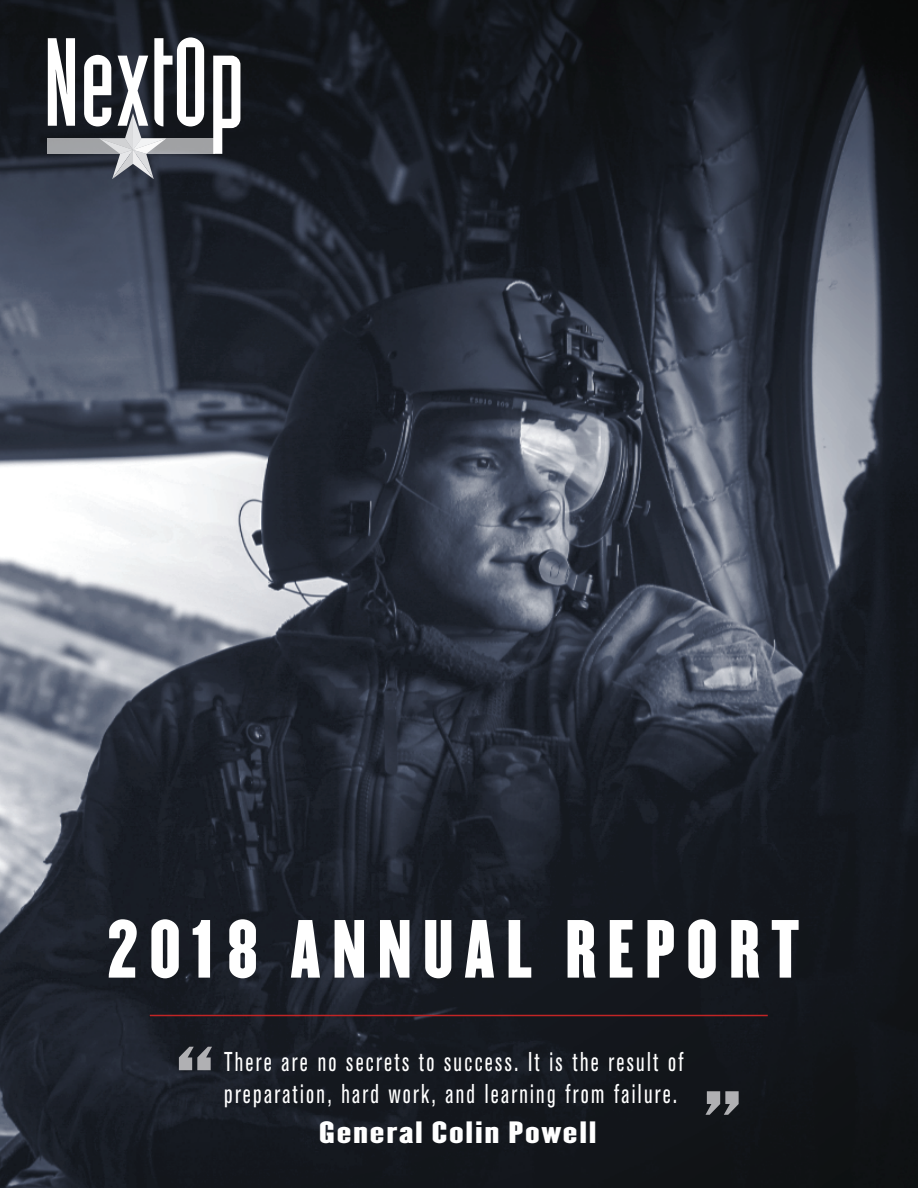
<style>
.page{position:relative;width:918px;height:1188px;background:#fff}
.page>*{position:absolute;margin:0;border:0;box-sizing:border-box;transform-origin:0 0}
.t1{font:120px "Champion HTF Bantamweight";color:#b0b0b3;scale:1.3 1}
.t2{font:72px "Champion HTF Lightweight";letter-spacing:.15em;color:#fff}
.t3{font:27px/32.4px "Akzidenz Grot Con BQ";letter-spacing:.1em;color:#fff;scale:.84 1}
.t4{font:27px "Champion HTF Lightweight";letter-spacing:.05em;color:#fff;scale:1.3 1}
</style>
<div class="page">
<img style="left:0;top:0;width:918px;height:1188px">
<div style="left:47px;top:138px;width:168px;height:16px;background:#a1a3a5"></div>
<svg style="left:48px;top:38px;width:27px;height:88px"></svg>
<svg style="left:213px;top:56px;width:27px;height:98px"></svg>
<svg style="left:84px;top:37px;width:120px;height:142px"></svg>
<hr style="left:150px;top:1015px;width:618px;height:1px;background:#c22525">
<h2 class="t2" style="left:107px;top:902px;width:694px">2018 ANNUAL REPORT</h2>
<h1 class="t1" style="left:175px;top:1025px;width:31px">“</h1>
<p class="t3" style="left:224px;top:1046px;width:548px">There are no secrets to success. It is the result of preparation, hard work, and learning from failure.</p>
<p class="t4" style="left:319px;top:1115px;width:215px">General Colin Powell</p>
<h1 class="t1" style="left:742px;top:1136px;width:31px;rotate:-180deg">“</h1>
</div>
